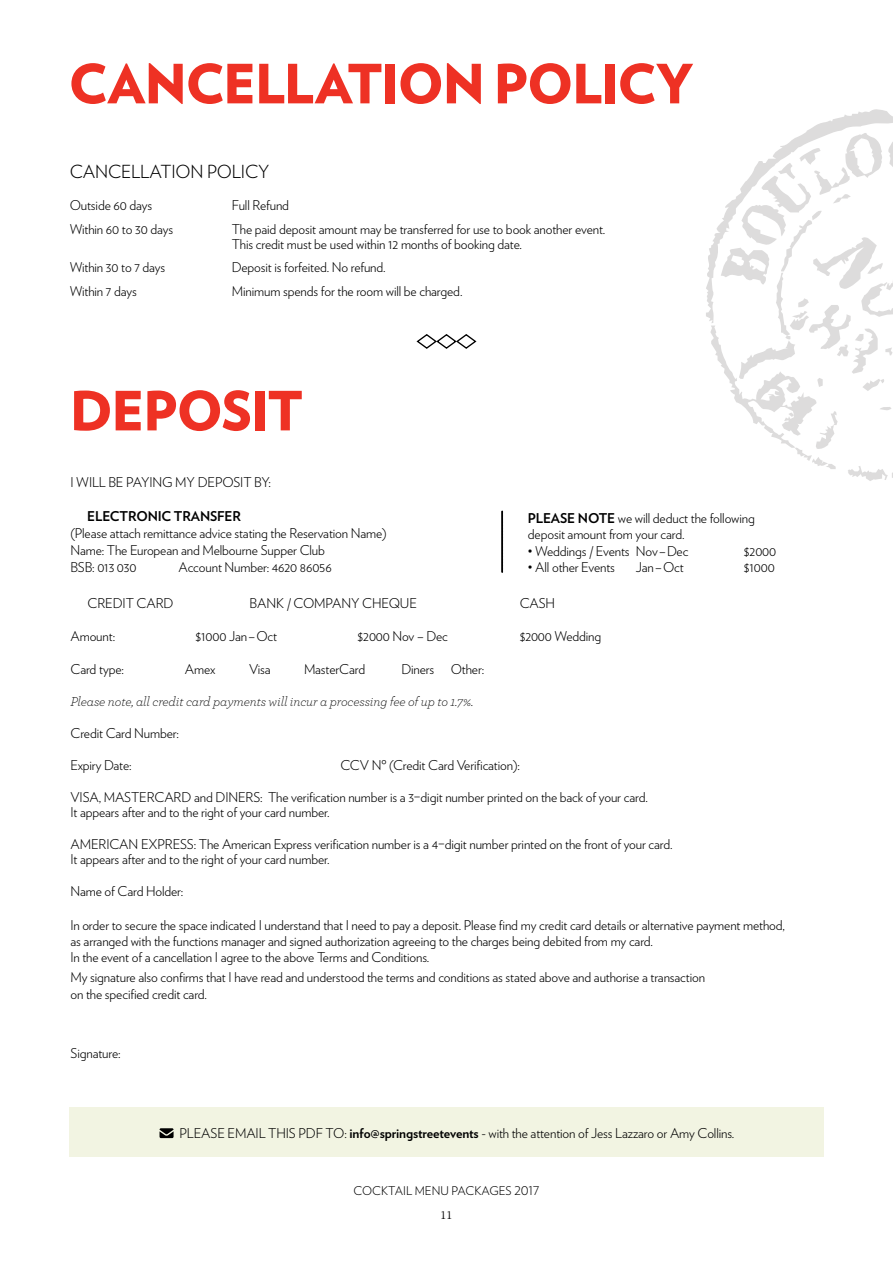
<style>
.page{position:relative;width:893px;height:1263px;background:#fff}
.page>*{position:absolute;margin:0;border:0;box-sizing:border-box;transform-origin:0 0}
.t1{font:900 54px "Verlag";letter-spacing:-.03em;color:#ee3124}
.t2{font:300 18px "Verlag";letter-spacing:-.01em;color:#000}
.t3{font:300 13.5px/15px "Verlag";letter-spacing:-.01em;color:#000}
.t4{font:italic 300 13.5px "Archer";letter-spacing:-.01em;color:#000}
.t5{font:700 13.5px "Verlag";letter-spacing:-.01em;color:#000}
.t6{font:300 12px "Verlag";color:#000}
.t7{font:300 12px "Warnock Pro";color:#000}
.s1{font-weight:700}
</style>
<div class="page">
<svg style="left:706px;top:109px;width:187px;height:372px"></svg>
<svg style="left:416px;top:334px;width:61px;height:15px"></svg>
<div style="left:70px;top:1107px;width:754px;height:50px;background:#f2f4e2"></div>
<svg style="left:160px;top:1128px;width:14px;height:10px"></svg>
<svg style="left:502px;top:511px;width:1px;height:62px"></svg>
<h1 class="t1" style="left:68px;top:39px;width:38px">CANCE</h1>
<h1 class="t1" style="left:255px;top:39px;width:440px">LLATION POLICY</h1>
<h2 class="t2" style="left:70px;top:158px;width:201px">CANCELLATION POLICY</h2>
<p class="t3" style="left:70px;top:197px;width:84px">Outside 60 days</p>
<p class="t3" style="left:232px;top:197px;width:59px">Full Refund</p>
<p class="t3" style="left:70px;top:221px;width:105px">Within 60 to 30 days</p>
<p class="t3" style="left:232px;top:221px;width:375px">The paid deposit amount may be transferred for use to book another event.<br>This credit must be used within 12 months of booking date.</p>
<p class="t3" style="left:70px;top:259px;width:97px">Within 30 to 7 days</p>
<p class="t3" style="left:232px;top:259px;width:155px">Deposit is forfeited. No refund.</p>
<p class="t3" style="left:70px;top:283px;width:69px">Within 7 days</p>
<p class="t3" style="left:232px;top:283px;width:232px">Minimum spends for the room will be charged.</p>
<h1 class="t1" style="left:70px;top:366px;width:235px">DEPOSIT</h1>
<p class="t3" style="left:70px;top:474px;width:202px">I WILL BE PAYING MY DEPOSIT BY:</p>
<p class="t5" style="left:87px;top:505px;width:155px">ELECTRONIC TRANSFER</p>
<p class="t3" style="left:70px;top:524px;width:318px;line-height:17.1px">(Please attach remittance advice stating the Reservation Name)<br>Name: The European and Melbourne Supper Club<br>BSB: 013 030</p>
<p class="t3" style="left:178px;top:559px;width:155px">Account Number: 4620 86056</p>
<p class="t3" style="left:528px;top:509px;width:228px;line-height:16.5px"><span class="s1">PLEASE NOTE</span> we will deduct the following deposit amount from your card.</p>
<p class="t3" style="left:528px;top:543px;width:162px">• Weddings / Events Nov–Dec</p>
<p class="t3" style="left:744px;top:543px;width:34px">$2000</p>
<p class="t3" style="left:528px;top:559px;width:89px">• All other Events</p>
<p class="t3" style="left:636px;top:559px;width:49px">Jan–Oct</p>
<p class="t3" style="left:744px;top:559px;width:32px">$1000</p>
<p class="t3" style="left:88px;top:595px;width:87px">CREDIT CARD</p>
<p class="t3" style="left:250px;top:595px;width:169px">BANK / COMPANY CHEQUE</p>
<p class="t3" style="left:520px;top:595px;width:37px">CASH</p>
<p class="t3" style="left:70px;top:628px;width:46px">Amount:</p>
<p class="t3" style="left:196px;top:628px;width:83px">$1000 Jan–Oct</p>
<p class="t3" style="left:358px;top:628px;width:92px">$2000 Nov – Dec</p>
<p class="t3" style="left:520px;top:628px;width:83px">$2000 Wedding</p>
<p class="t3" style="left:70px;top:661px;width:55px">Card type:</p>
<p class="t3" style="left:185px;top:661px;width:32px">Amex</p>
<p class="t3" style="left:249px;top:661px;width:23px">Visa</p>
<p class="t3" style="left:304px;top:661px;width:63px">MasterCard</p>
<p class="t3" style="left:401px;top:661px;width:84px">Diners Other:</p>
<p class="t4" style="left:70px;top:692px;width:404px">Please note, all credit card payments will incur a processing fee of up to 1.7%.</p>
<p class="t3" style="left:70px;top:725px;width:110px">Credit Card Number:</p>
<p class="t3" style="left:70px;top:757px;width:63px">Expiry Date:</p>
<p class="t3" style="left:340px;top:757px;width:181px">CCV Nº (Credit Card Verification):</p>
<p class="t3" style="left:70px;top:789px;width:579px">VISA, MASTERCARD and DINERS: The verification number is a 3–digit number printed on the back of your card.<br>It appears after and to the right of your card number.</p>
<p class="t3" style="left:71px;top:836px;width:604px">AMERICAN EXPRESS: The American Express verification number is a 4–digit number printed on the front of your card.<br>It appears after and to the right of your card number.</p>
<p class="t3" style="left:71px;top:883px;width:114px">Name of Card Holder:</p>
<p class="t3" style="left:71px;top:916px;width:716px;line-height:16.2px">In order to secure the space indicated I understand that I need to pay a deposit. Please find my credit card details or alternative payment method, as arranged with the functions manager and signed authorization agreeing to the charges being debited from my card.<br>In the event of a cancellation I agree to the above Terms and Conditions.</p>
<p class="t3" style="left:71px;top:969px;width:636px;line-height:16.2px">My signature also confirms that I have read and understood the terms and conditions as stated above and authorise a transaction on the specified credit card.</p>
<p class="t3" style="left:71px;top:1045px;width:52px">Signature:</p>
<p class="t3" style="left:180px;top:1125px;width:556px">PLEASE EMAIL THIS PDF TO: <span class="s1">info@springstreetevents</span> - with the attention of Jess Lazzaro or Amy Collins.</p>
<p class="t6" style="left:354px;top:1181px;width:187px">COCKTAIL MENU PACKAGES 2017</p>
<p class="t7" style="left:441px;top:1208px;width:13px">11</p>
</div>
